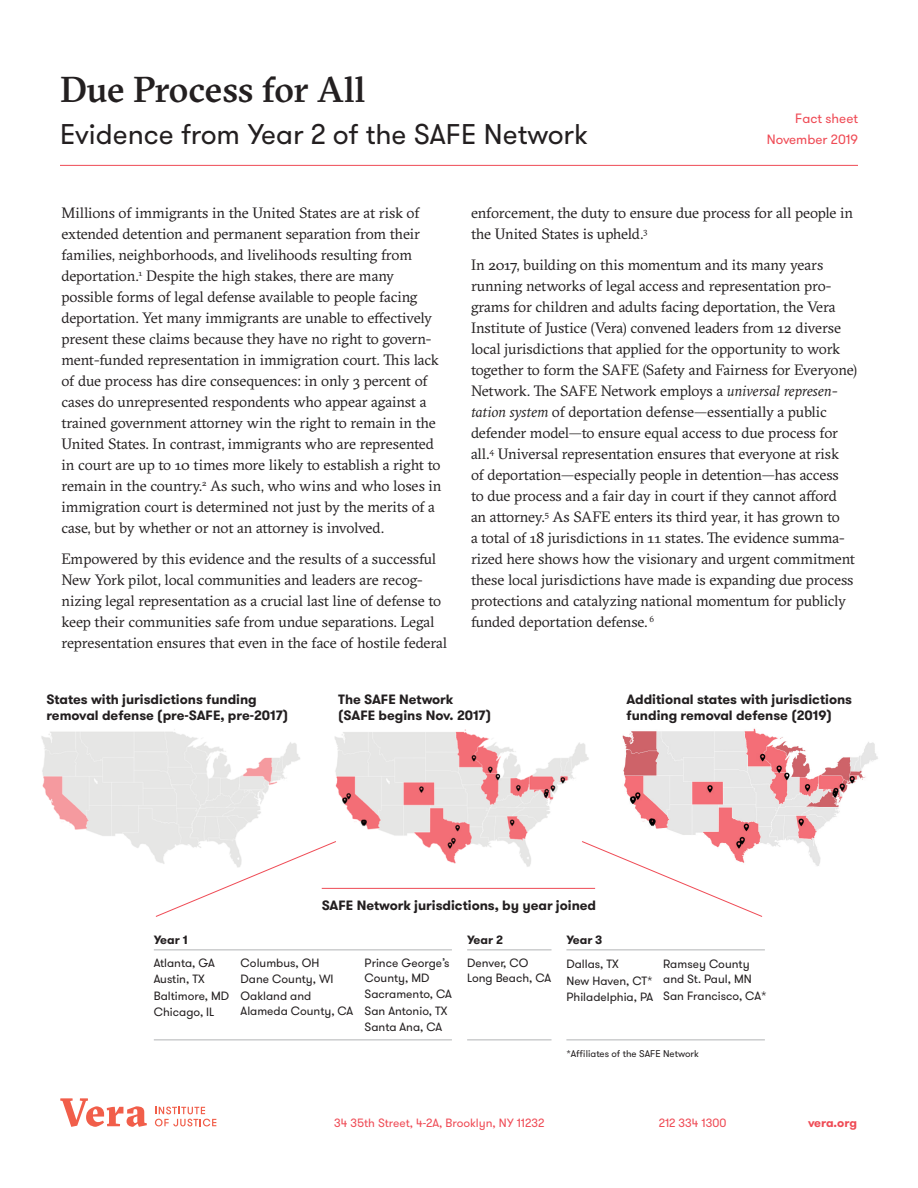
<style>
.page{position:relative;width:918px;height:1188px;background:#fff}
.page>*{position:absolute;margin:0;border:0;box-sizing:border-box;transform-origin:0 0}
.t1{font:500 36px "GT Sectra";letter-spacing:-.01em;color:#231f20}
.t2{font:28.5px "GT Walsheim";color:#231f20}
.Body_copy{font:15px/21px "GT Sectra";letter-spacing:-.01em;color:#231f20}
.t3{font:700 13.5px/16.2px "GT Walsheim";color:#231f20}
.Date{font:13.5px "GT Walsheim";color:#ef4b55}
.t4{font:12px/15px "GT Walsheim";color:#231f20}
.t5{font:12px "GT Walsheim";color:#ef4b55}
.t6{font:700 12px "GT Walsheim";color:#231f20}
.t7{font:700 12px "GT Walsheim";letter-spacing:-.01em;color:#ef4b55}
.t8{font:9.75px "GT Walsheim";color:#231f20}
.s1{font-style:italic}
</style>
<div class="page">
<svg style="left:60px;top:1098px;width:87px;height:29px"></svg>
<svg style="left:155px;top:1107px;width:61px;height:19px"></svg>
<hr style="left:60px;top:165px;width:798px;height:1px;background:#ef4b55">
<hr style="left:154px;top:950px;width:298px;height:1px;background:#b1b4b5">
<hr style="left:154px;top:1040px;width:298px;height:1px;background:#b1b4b5">
<hr style="left:467px;top:950px;width:85px;height:1px;background:#b1b4b5">
<hr style="left:467px;top:1040px;width:85px;height:1px;background:#b1b4b5">
<hr style="left:566px;top:950px;width:199px;height:1px;background:#b1b4b5">
<hr style="left:566px;top:1040px;width:199px;height:1px;background:#b1b4b5">
<img style="left:622px;top:728px;width:256px;height:138px">
<img style="left:41px;top:729px;width:259px;height:128px">
<img style="left:334px;top:729px;width:255px;height:138px">
<hr style="left:322px;top:888px;width:273px;height:1px;background:#ef4b55">
<svg style="left:581px;top:841px;width:182px;height:76px"></svg>
<svg style="left:155px;top:841px;width:182px;height:76px"></svg>
<h1 class="t1" style="left:60px;top:67px;width:307px">Due Process for All</h1>
<h1 class="t2" style="left:60px;top:116px;width:529px">Evidence from Year 2 of the SAFE Network</h1>
<p class="Date" style="left:795px;top:110px;width:64px">Fact sheet</p>
<p class="Date" style="left:767px;top:131px;width:93px">November 2019</p>
<p class="Body_copy" style="left:62px;top:202px;width:382px">Millions of immigrants in the United States are at risk of extended detention and permanent separation from their families, neighborhoods, and livelihoods resulting from deportation.<sup>1</sup> Despite the high stakes, there are many possible forms of legal defense available to people facing deportation. Yet many immigrants are unable to effectively present these claims because they have no right to govern&shy;ment-funded representation in immigration court. This lack of due process has dire consequences: in only 3 percent of cases do unrepresented respondents who appear against a trained government attorney win the right to remain in the United States. In contrast, immigrants who are represented in court are up to 10 times more likely to establish a right to remain in the country.<sup>2</sup> As such, who wins and who loses in immigration court is determined not just by the merits of a case, but by whether or not an attorney is involved.</p>
<p class="Body_copy" style="left:62px;top:548px;width:387px">Empowered by this evidence and the results of a successful New York pilot, local communities and leaders are recog&shy;nizing legal representation as a crucial last line of defense to keep their communities safe from undue separations. Legal representation ensures that even in the face of hostile federal</p>
<p class="Body_copy" style="left:471px;top:202px;width:384px">enforcement, the duty to ensure due process for all people in the United States is upheld.<sup>3</sup></p>
<p class="Body_copy" style="left:471px;top:254px;width:388px">In 2017, building on this momentum and its many years running networks of legal access and representation pro&shy;grams for children and adults facing deportation, the Vera Institute of Justice (Vera) convened leaders from 12 diverse local jurisdictions that applied for the opportunity to work together to form the SAFE (Safety and Fairness for Everyone)<br>Network. The SAFE Network employs a <span class="s1">universal represen&shy;tation system</span> of deportation defense—essentially a public defender model—to ensure equal access to due process for all.<sup>4</sup> Universal representation ensures that everyone at risk<br>of deportation—especially people in detention—has access<br>to due process and a fair day in court if they cannot afford<br>an attorney.<sup>5</sup> As SAFE enters its third year, it has grown to<br>a total of 18 jurisdictions in 11 states. The evidence summa&shy;rized here shows how the visionary and urgent commitment these local jurisdictions have made is expanding due process protections and catalyzing national momentum for publicly funded deportation defense. <sup>6</sup></p>
<p class="t3" style="left:46px;top:691px;width:243px">States with jurisdictions funding removal defense (pre-SAFE, pre-2017)</p>
<p class="t3" style="left:338px;top:691px;width:154px">The SAFE Network (SAFE begins Nov. 2017)</p>
<p class="t3" style="left:627px;top:691px;width:227px">Additional states with jurisdictions funding removal defense (2019)</p>
<p class="t3" style="left:322px;top:897px;width:276px">SAFE Network jurisdictions, by year joined</p>
<p class="t6" style="left:154px;top:932px;width:35px">Year 1</p>
<p class="t4" style="left:154px;top:955px;width:63px">Atlanta, GA</p>
<p class="t4" style="left:154px;top:972px;width:52px">Austin, TX</p>
<p class="t4" style="left:154px;top:988px;width:77px">Baltimore, MD</p>
<p class="t4" style="left:154px;top:1005px;width:62px">Chicago, IL</p>
<p class="t4" style="left:241px;top:955px;width:80px">Columbus, OH</p>
<p class="t4" style="left:241px;top:972px;width:94px">Dane County, WI</p>
<p class="t4" style="left:241px;top:988px;width:114px">Oakland and<br>Alameda County, CA</p>
<p class="t4" style="left:365px;top:955px;width:86px">Prince George’s<br>County, MD</p>
<p class="t4" style="left:365px;top:987px;width:89px">Sacramento, CA</p>
<p class="t4" style="left:365px;top:1003px;width:84px">San Antonio, TX</p>
<p class="t4" style="left:365px;top:1020px;width:79px">Santa Ana, CA</p>
<p class="t6" style="left:467px;top:932px;width:37px">Year 2</p>
<p class="t4" style="left:467px;top:955px;width:63px">Denver, CO</p>
<p class="t4" style="left:467px;top:971px;width:86px">Long Beach, CA</p>
<p class="t6" style="left:566px;top:932px;width:38px">Year 3</p>
<p class="t4" style="left:566px;top:957px;width:54px">Dallas, TX</p>
<p class="t4" style="left:566px;top:973px;width:88px">New Haven, CT*</p>
<p class="t4" style="left:566px;top:990px;width:88px">Philadelphia, PA</p>
<p class="t4" style="left:663px;top:957px;width:90px">Ramsey County and St. Paul, MN</p>
<p class="t4" style="left:663px;top:988px;width:105px">San Francisco, CA*</p>
<p class="t8" style="left:566px;top:1048px;width:134px">*Affiliates of the SAFE Network</p>
<p class="t5" style="left:334px;top:1115px;width:212px">34 35th Street, 4-2A, Brooklyn, NY 11232</p>
<p class="t5" style="left:659px;top:1115px;width:69px">212 334 1300</p>
<p class="t7" style="left:808px;top:1115px;width:50px">vera.org</p>
</div>
